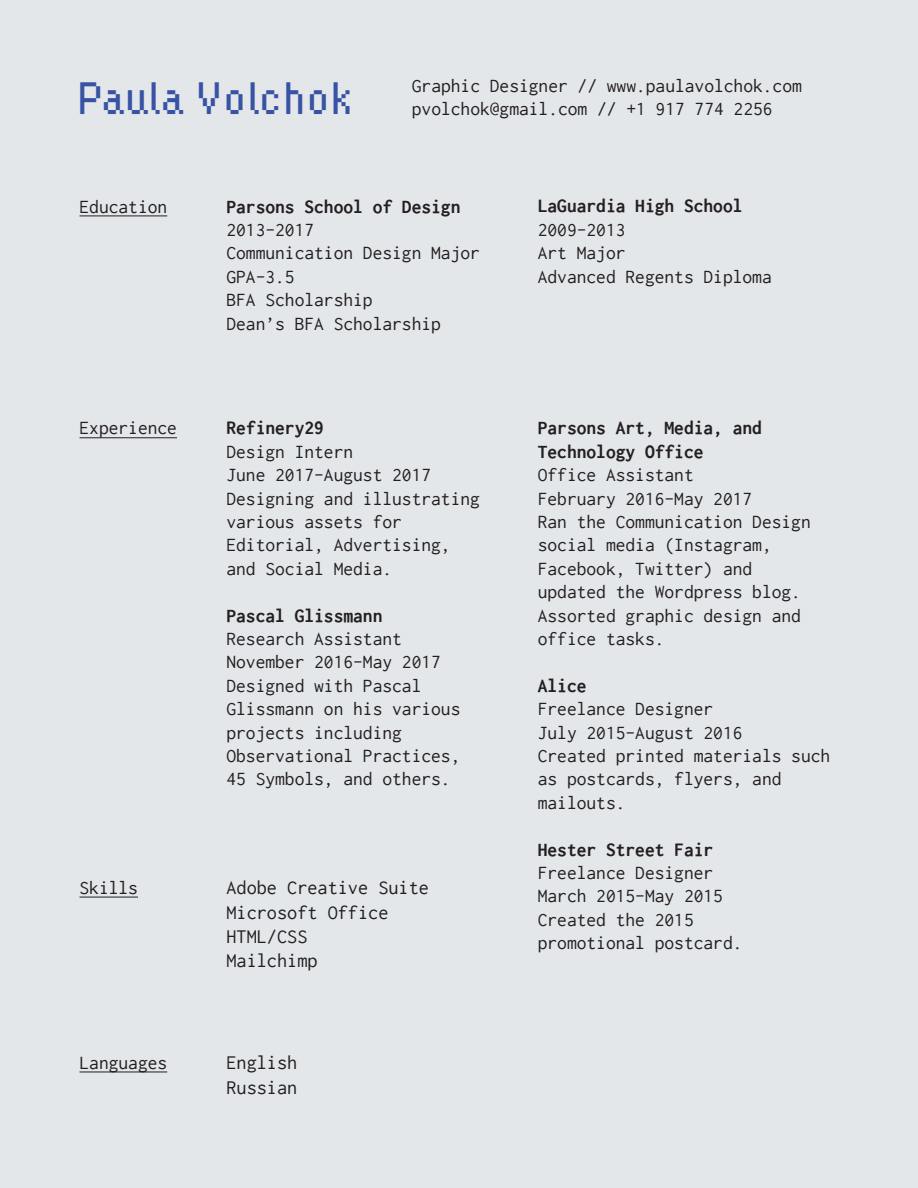
<style>
.page{position:relative;width:918px;height:1188px;background:#e4e7ea}
.page>*{position:absolute;margin:0;border:0;box-sizing:border-box;transform-origin:0 0}
.t1{font:43.5px "Hydrophilia Iced";color:#3953a4}
.t2{font:20.25px "Inconsolata";color:#231f20}
.t3{font:19.5px/23.4px "Inconsolata";color:#231f20}
.t4{font:700 19.5px "Inconsolata";color:#231f20}
</style>
<div class="page">
<hr style="left:80px;top:215px;width:87px;height:1px;background:#231f20">
<hr style="left:80px;top:897px;width:58px;height:1px;background:#231f20">
<hr style="left:80px;top:1071px;width:87px;height:1px;background:#231f20">
<hr style="left:80px;top:437px;width:97px;height:1px;background:#231f20">
<p class="t1" style="left:76px;top:70px;width:279px">Paula Volchok</p>
<p class="t3" style="left:412px;top:74px;width:391px">Graphic Designer // www.paulavolchok.com pvolchok@gmail.com // +1 917 774 2256</p>
<p class="t4" style="left:226px;top:196px;width:235px">Parsons School of Design</p>
<p class="t3" style="left:226px;top:218px;width:89px">2013-2017</p>
<p class="t3" style="left:226px;top:241px;width:255px">Communication Design Major</p>
<p class="t3" style="left:226px;top:265px;width:70px">GPA-3.5</p>
<p class="t3" style="left:226px;top:288px;width:148px">BFA Scholarship</p>
<p class="t3" style="left:226px;top:311px;width:216px">Dean’s BFA Scholarship</p>
<p class="t3" style="left:80px;top:194px;width:89px">Education</p>
<p class="t4" style="left:538px;top:196px;width:206px">LaGuardia High School</p>
<p class="t3" style="left:538px;top:218px;width:89px">2009-2013</p>
<p class="t3" style="left:538px;top:241px;width:89px">Art Major</p>
<p class="t3" style="left:538px;top:265px;width:235px">Advanced Regents Diploma</p>
<p class="t3" style="left:80px;top:416px;width:99px">Experience</p>
<p class="t4" style="left:226px;top:418px;width:99px">Refinery29</p>
<p class="t3" style="left:226px;top:440px;width:128px">Design Intern</p>
<p class="t3" style="left:226px;top:463px;width:206px">June 2017-August 2017</p>
<p class="t3" style="left:226px;top:486px;width:255px">Designing and illustrating various assets for</p>
<p class="t3" style="left:226px;top:533px;width:226px">Editorial, Advertising, and Social Media.</p>
<p class="t4" style="left:226px;top:605px;width:157px">Pascal Glissmann</p>
<p class="t3" style="left:226px;top:627px;width:177px">Research Assistant</p>
<p class="t3" style="left:226px;top:650px;width:216px">November 2016-May 2017</p>
<p class="t3" style="left:226px;top:674px;width:235px">Designed with Pascal<br>Glissmann on his various projects including</p>
<p class="t3" style="left:226px;top:744px;width:235px">Observational Practices,<br>45 Symbols, and others.</p>
<p class="t3" style="left:80px;top:876px;width:60px">Skills</p>
<p class="t2" style="left:226px;top:877px;width:204px">Adobe Creative Suite</p>
<p class="t2" style="left:226px;top:902px;width:163px">Microsoft Office</p>
<p class="t2" style="left:226px;top:926px;width:82px">HTML/CSS</p>
<p class="t2" style="left:226px;top:950px;width:93px">Mailchimp</p>
<p class="t3" style="left:80px;top:1050px;width:89px">Languages</p>
<p class="t2" style="left:226px;top:1052px;width:72px">English</p>
<p class="t2" style="left:226px;top:1077px;width:72px">Russian</p>
<p class="t4" style="left:538px;top:418px;width:226px">Parsons Art, Media, and</p>
<p class="t4" style="left:538px;top:441px;width:167px">Technology Office</p>
<p class="t3" style="left:538px;top:463px;width:157px">Office Assistant</p>
<p class="t3" style="left:538px;top:486px;width:216px">February 2016-May 2017</p>
<p class="t3" style="left:538px;top:510px;width:274px">Ran the Communication Design social media (Instagram,</p>
<p class="t3" style="left:538px;top:557px;width:216px">Facebook, Twitter) and</p>
<p class="t3" style="left:538px;top:580px;width:265px;text-align:justify">updated the Wordpress blog.<br>Assorted graphic design and office tasks.</p>
<p class="t4" style="left:538px;top:675px;width:50px">Alice</p>
<p class="t3" style="left:538px;top:697px;width:177px">Freelance Designer</p>
<p class="t3" style="left:538px;top:720px;width:206px">July 2015-August 2016</p>
<p class="t3" style="left:538px;top:744px;width:294px">Created printed materials such as postcards, flyers, and mailouts.</p>
<p class="t4" style="left:538px;top:839px;width:177px">Hester Street Fair</p>
<p class="t3" style="left:538px;top:861px;width:177px">Freelance Designer</p>
<p class="t3" style="left:538px;top:884px;width:187px">March 2015-May 2015</p>
<p class="t3" style="left:538px;top:908px;width:157px">Created the 2015</p>
<p class="t3" style="left:538px;top:931px;width:206px">promotional postcard.</p>
</div>
